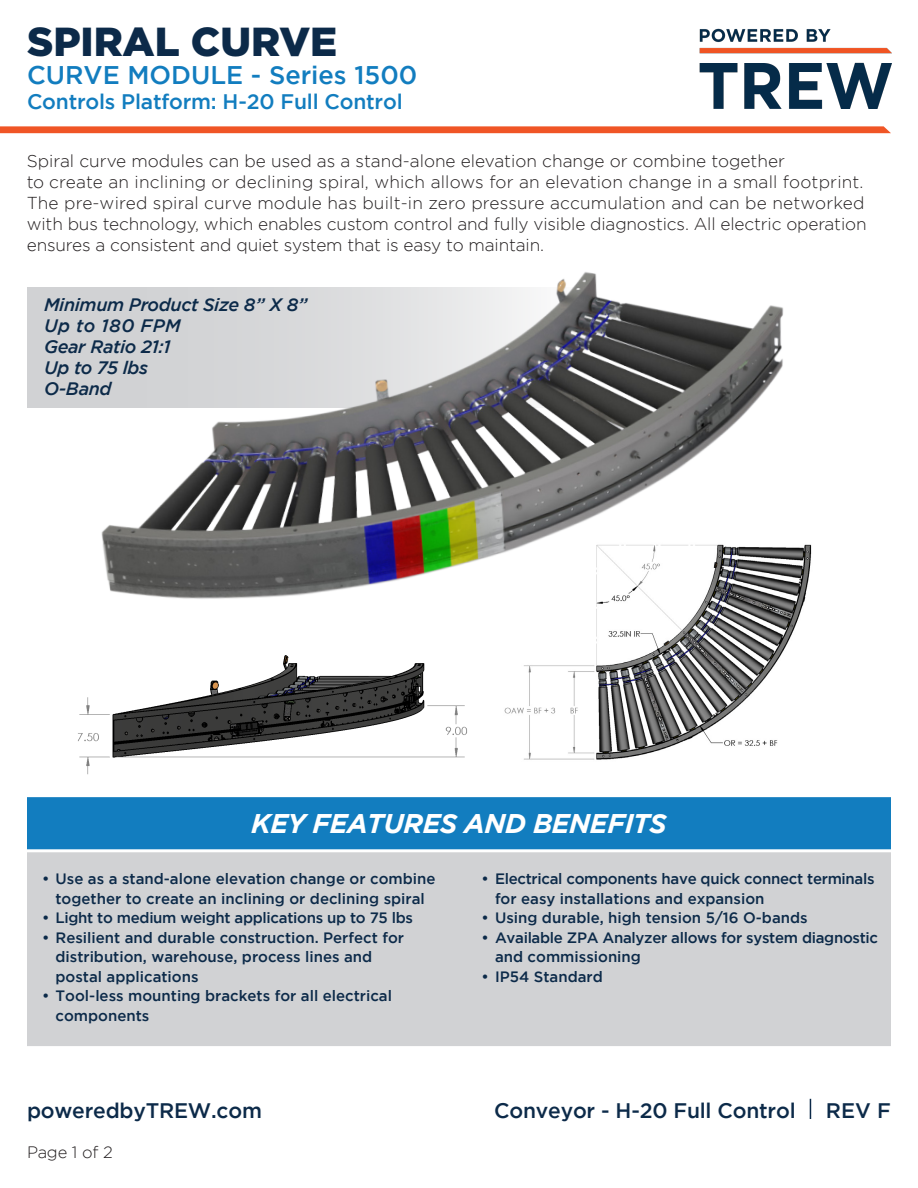
<style>
.page{position:relative;width:918px;height:1188px;background:#fff}
.page>*{position:absolute;margin:0;border:0;box-sizing:border-box;transform-origin:0 0}
.t1{font:900 40.5px "Gotham";color:#0c2a49}
.t2{font:italic 700 27px "Gotham";letter-spacing:-.02em;color:#fff}
.t3{font:500 25.5px "Gotham";color:#127dbf}
.t4{font:500 21px "Gotham";letter-spacing:-.01em;color:#0c2a49}
.t5{font:500 21px "Gotham";letter-spacing:-.01em;color:#127dbf}
.t6{font:italic 500 18px "Gotham";letter-spacing:-.02em;color:#0c2a49}
.t7{font:italic 500 18px "Gotham";letter-spacing:.02em;color:#0c2a49}
.t8{font:300 17.25px/21px "Gotham";color:#231f20}
.t9{font:300 16.5px "Gotham";letter-spacing:-.01em;color:#231f20}
.t10{font:500 15px/19.5px "Gotham";color:#0c2a49}
.t11{font:500 15px/19.5px "Gotham";letter-spacing:-.02em;color:#0c2a49}
</style>
<div class="page">
<svg style="left:810px;top:1099px;width:1px;height:20px"></svg>
<img style="left:699px;top:28px;width:192px;height:81px">
<div style="left:27px;top:287px;width:552px;height:120px;background:#d1d2d4"></div>
<img style="left:504px;top:636px;width:287px;height:124px">
<img style="left:78px;top:655px;width:389px;height:120px">
<img style="left:79px;top:272px;width:733px;height:364px">
<div style="left:28px;top:853px;width:862px;height:192px;background:#d1d2d4"></div>
<div style="left:27px;top:852px;width:864px;height:194px;border:2px solid #d1d2d4"></div>
<div style="left:28px;top:798px;width:862px;height:51px;background:#127dbf"></div>
<div style="left:27px;top:797px;width:864px;height:52px;border:2px solid #127dbf"></div>
<svg style="left:0;top:126px;width:891px;height:7px;background:#f05e32"></svg>
<p class="t1" style="left:27px;top:18px;width:312px">SPIRAL CURVE</p>
<p class="t3" style="left:27px;top:61px;width:392px">CURVE MODULE - Series 1500</p>
<p class="t5" style="left:27px;top:90px;width:377px">Controls Platform: H-20 Full Control</p>
<p class="t8" style="left:27px;top:150px;width:841px">Spiral curve modules can be used as a stand-alone elevation change or combine together<br>to create an inclining or declining spiral, which allows for an elevation change in a small footprint.<br>The pre-wired spiral curve module has built-in zero pressure accumulation and can be networked with bus technology, which enables custom control and fully visible diagnostics. All electric operation ensures a consistent and quiet system that is easy to maintain.</p>
<p class="t6" style="left:44px;top:294px;width:265px">Minimum Product Size 8” X 8”</p>
<p class="t7" style="left:44px;top:315px;width:138px">Up to 180 FPM</p>
<p class="t6" style="left:44px;top:336px;width:128px">Gear Ratio 21:1</p>
<p class="t6" style="left:44px;top:357px;width:106px">Up to 75 lbs</p>
<p class="t6" style="left:44px;top:378px;width:69px">O-Band</p>
<p class="t2" style="left:251px;top:808px;width:417px">KEY FEATURES AND BENEFITS</p>
<p class="t10" style="left:42px;top:869px;width:395px;text-align:center">• Use as a stand-alone elevation change or combine together to create an inclining or declining spiral</p>
<p class="t11" style="left:42px;top:908px;width:373px">• Light to medium weight applications up to 75 lbs</p>
<p class="t10" style="left:56px;top:927px;width:350px;text-indent:-14px">• Resilient and durable construction. Perfect for distribution, warehouse, process lines and postal applications</p>
<p class="t10" style="left:56px;top:986px;width:338px;text-indent:-14px">• Tool-less mounting brackets for all electrical components</p>
<p class="t11" style="left:495px;top:869px;width:381px;text-indent:-14px">• Electrical components have quick connect terminals for easy installations and expansion</p>
<p class="t10" style="left:482px;top:908px;width:328px">• Using durable, high tension 5/16 O-bands</p>
<p class="t11" style="left:495px;top:927px;width:385px;text-indent:-14px">• Available ZPA Analyzer allows for system diagnostic and commissioning</p>
<p class="t10" style="left:482px;top:966px;width:123px">• IP54 Standard</p>
<p class="t4" style="left:27px;top:1098px;width:236px">poweredbyTREW.com</p>
<p class="t4" style="left:494px;top:1098px;width:303px">Conveyor - H-20 Full Control</p>
<p class="t4" style="left:826px;top:1098px;width:67px">REV F</p>
<p class="t9" style="left:27px;top:1143px;width:87px">Page 1 of 2</p>
</div>
